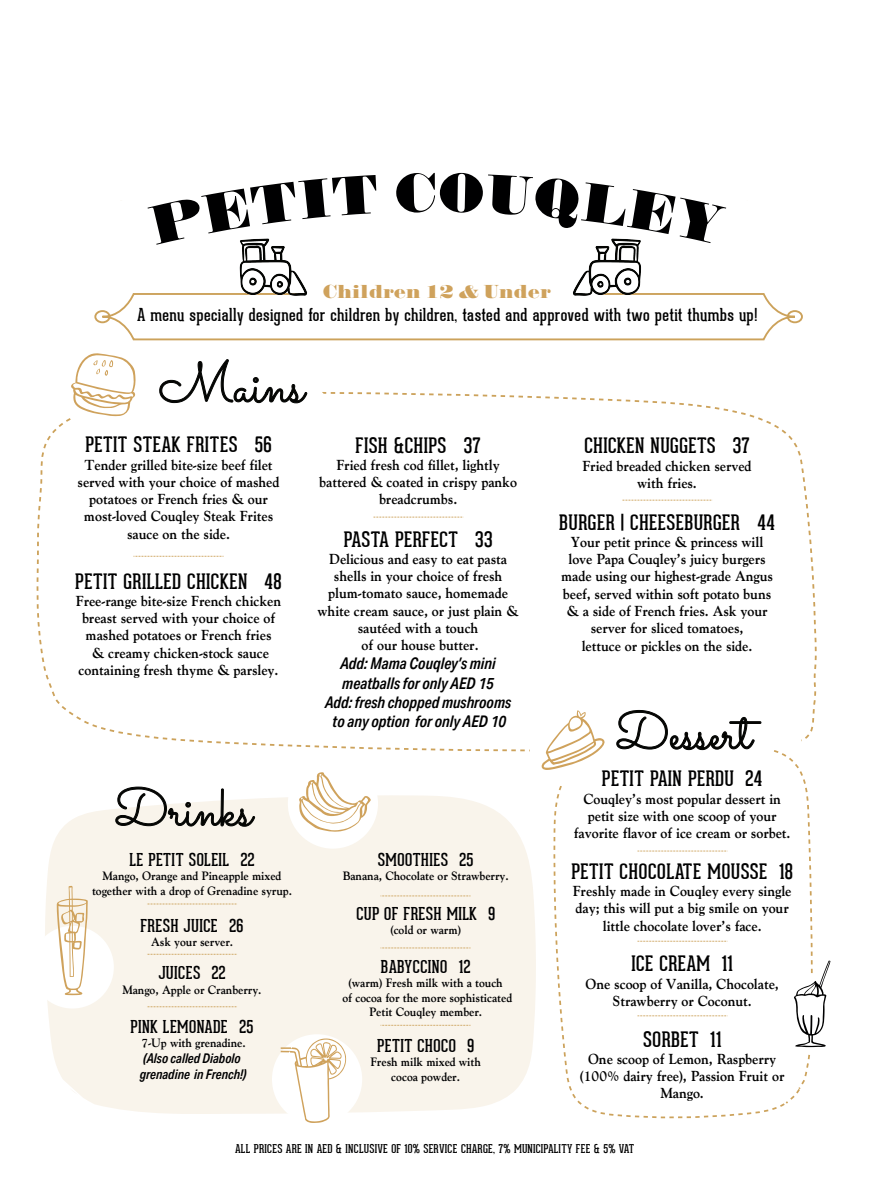
<style>
.page{position:relative;width:869px;height:1191px;background:#fff}
.page>*{position:absolute;margin:0;border:0;box-sizing:border-box;transform-origin:0 0}
.t1{font:56px "Sacramento";color:#040503}
.t2{font:52.85px "Sacramento";color:#040503}
.t3{font:20.82px "Geared Slab";letter-spacing:.02em;color:#000001}
.t4{font:18.2px "Falstaff";color:#cfa25c}
.t5{font:17.5px "Geared Slab";letter-spacing:.02em;color:#000001}
.t6{font:17.32px "Geared Slab";letter-spacing:.02em;color:#000001}
.t7{font:15.92px/19.2px "Aktiv Grotesk VF Trial";color:#000001;text-align:center}
.t8{font:700 14.35px/17.3px "Goudy Old Style Cg ATT";color:#000001;text-align:center}
.t9{font:13.3px/16.1px "Aktiv Grotesk VF Trial";color:#000001}
.t10{font:700 12.08px/14.3px "Goudy Old Style Cg ATT";color:#000001;text-align:center}
.t11{font:11.9px "Geared Slab";letter-spacing:.02em;color:#000001}
</style>
<div class="page">
<div style="left:94px;top:310px;width:16px;height:13px;border:2px solid #cca25b;border-radius:50%"></div>
<div style="left:786px;top:310px;width:16px;height:13px;border:2px solid #cca25b;border-radius:50%"></div>
<svg style="left:100px;top:293px;width:696px;height:48px"></svg>
<svg style="left:147px;top:173px;width:580px;height:72px"></svg>
<img style="left:221px;top:235px;width:86px;height:62px">
<img style="left:572px;top:235px;width:87px;height:62px">
<svg style="left:36px;top:392px;width:781px;height:360px"></svg>
<div style="left:58px;top:340px;width:92px;height:92px;background:#fff;border-radius:50%"></div>
<svg style="left:71px;top:353px;width:65px;height:63px"></svg>
<svg style="left:147px;top:359px;width:181px;height:50px"></svg>
<svg style="left:621px;top:499px;width:91px;height:2px"></svg>
<svg style="left:133px;top:556px;width:91px;height:1px"></svg>
<svg style="left:373px;top:516px;width:90px;height:2px"></svg>
<div style="left:45px;top:795px;width:490px;height:319px;background:#f9f4eb"></div>
<div style="left:272px;top:1034px;width:90px;height:90px;background:#fff;border-radius:50%"></div>
<svg style="left:280px;top:1038px;width:66px;height:85px"></svg>
<div style="left:31px;top:925px;width:83px;height:83px;background:#fff;border-radius:50%"></div>
<svg style="left:57px;top:885px;width:31px;height:110px"></svg>
<div style="left:288px;top:758px;width:90px;height:90px;background:#fff;border-radius:50%"></div>
<svg style="left:299px;top:772px;width:72px;height:60px"></svg>
<svg style="left:115px;top:786px;width:140px;height:44px"></svg>
<svg style="left:552px;top:593px;width:261px;height:526px"></svg>
<div style="left:529px;top:705px;width:82px;height:82px;background:#fff;border-radius:50%"></div>
<svg style="left:541px;top:709px;width:232px;height:61px"></svg>
<div style="left:773px;top:973px;width:79px;height:79px;background:#fff;border-radius:50%"></div>
<svg style="left:793px;top:960px;width:37px;height:87px"></svg>
<svg style="left:637px;top:850px;width:90px;height:1px"></svg>
<svg style="left:637px;top:940px;width:90px;height:2px"></svg>
<svg style="left:637px;top:1015px;width:90px;height:1px"></svg>
<svg style="left:147px;top:903px;width:90px;height:1px"></svg>
<svg style="left:147px;top:953px;width:90px;height:2px"></svg>
<svg style="left:147px;top:1006px;width:90px;height:1px"></svg>
<svg style="left:380px;top:895px;width:91px;height:1px"></svg>
<svg style="left:380px;top:947px;width:91px;height:1px"></svg>
<svg style="left:380px;top:1024px;width:91px;height:2px"></svg>
<p class="t4" style="left:323px;top:280px;width:229px">Children 12 &amp; Under</p>
<p class="t5" style="left:137px;top:304px;width:621px">A menu specially designed for children by children, tasted and approved with two petit thumbs up!</p>
<h1 class="t1" style="left:159px;top:349px;width:146px">Mains</h1>
<h3 class="t3" style="left:85px;top:432px;width:188px">PETIT STEAK FRITES 56</h3>
<p class="t8" style="left:78px;top:456px;width:203px">Tender grilled bite-size beef filet served with your choice of mashed potatoes or French fries &amp; our most-loved Couqley Steak Frites sauce on the side.</p>
<h3 class="t3" style="left:75px;top:568px;width:208px">PETIT GRILLED CHICKEN 48</h3>
<p class="t8" style="left:76px;top:592px;width:207px">Free-range bite-size French chicken breast served with your choice of mashed potatoes or French fries<br>&amp; creamy chicken-stock sauce containing fresh thyme &amp; parsley.</p>
<h3 class="t3" style="left:355px;top:432px;width:127px">FISH &amp;CHIPS 37</h3>
<p class="t8" style="left:319px;top:456px;width:199px">Fried fresh cod fillet, lightly battered &amp; coated in crispy panko breadcrumbs.</p>
<h3 class="t3" style="left:343px;top:526px;width:150px">PASTA PERFECT 33</h3>
<p class="t8" style="left:317px;top:550px;width:202px">Delicious and easy to eat pasta shells in your choice of fresh plum-tomato sauce, homemade white cream sauce, or just plain &amp; sautéed with a touch<br>of our house butter.</p>
<p class="t7" style="left:325px;top:654px;width:187px">Add: Mama Couqley’s mini meatballs for only AED 15<br>Add: fresh chopped mushrooms to any option for only AED 10</p>
<h2 class="t2" style="left:114px;top:776px;width:139px">Drinks</h2>
<p class="t6" style="left:129px;top:849px;width:126px">LE PETIT SOLEIL 22</p>
<p class="t10" style="left:92px;top:869px;width:201px">Mango, Orange and Pineapple mixed together with a drop of Grenadine syrup.</p>
<p class="t6" style="left:140px;top:915px;width:104px">FRESH JUICE 26</p>
<p class="t10" style="left:151px;top:934px;width:84px">Ask your server.</p>
<p class="t6" style="left:158px;top:962px;width:69px">JUICES 22</p>
<p class="t10" style="left:122px;top:982px;width:140px">Mango, Apple or Cranberry.</p>
<p class="t6" style="left:130px;top:1016px;width:124px">PINK LEMONADE 25</p>
<p class="t10" style="left:141px;top:1035px;width:106px">7-Up with grenadine.</p>
<p class="t9" style="left:140px;top:1050px;width:108px">(Also called Diabolo grenadine in French!)</p>
<p class="t6" style="left:377px;top:849px;width:97px">SMOOTHIES 25</p>
<p class="t10" style="left:342px;top:869px;width:167px">Banana, Chocolate or Strawberry.</p>
<p class="t6" style="left:356px;top:903px;width:140px">CUP OF FRESH MILK 9</p>
<p class="t10" style="left:390px;top:922px;width:72px">(cold or warm)</p>
<p class="t6" style="left:381px;top:956px;width:91px">BABYCCINO 12</p>
<p class="t10" style="left:342px;top:976px;width:171px">(warm) Fresh milk with a touch<br>of cocoa for the more sophisticated<br>Petit Couqley member.</p>
<p class="t6" style="left:377px;top:1035px;width:98px">PETIT CHOCO 9</p>
<p class="t10" style="left:370px;top:1055px;width:112px">Fresh milk mixed with cocoa powder.</p>
<h3 class="t3" style="left:584px;top:433px;width:167px">CHICKEN NUGGETS 37</h3>
<p class="t8" style="left:582px;top:457px;width:170px">Fried breaded chicken served with fries.</p>
<h3 class="t3" style="left:559px;top:509px;width:217px">BURGER | CHEESEBURGER 44</h3>
<p class="t8" style="left:561px;top:533px;width:213px">Your petit prince &amp; princess will love Papa Couqley’s juicy burgers made using our highest-grade Angus beef, served within soft potato buns &amp; a side of French fries. Ask your server for sliced tomatoes,<br>lettuce or pickles on the side.</p>
<h2 class="t2" style="left:615px;top:699px;width:137px">Dessert</h2>
<h3 class="t3" style="left:601px;top:766px;width:162px">PETIT PAIN PERDU 24</h3>
<p class="t8" style="left:573px;top:790px;width:218px">Couqley’s most popular dessert in petit size with one scoop of your favorite flavor of ice cream or sorbet.</p>
<h3 class="t3" style="left:571px;top:858px;width:223px">PETIT CHOCOLATE MOUSSE 18</h3>
<p class="t8" style="left:572px;top:882px;width:220px">Freshly made in Couqley every single day; this will put a big smile on your little chocolate lover’s face.</p>
<h3 class="t3" style="left:631px;top:951px;width:103px">ICE CREAM 11</h3>
<p class="t8" style="left:585px;top:975px;width:194px">One scoop of Vanilla, Chocolate,<br>Strawberry or Coconut.</p>
<h3 class="t3" style="left:642px;top:1026px;width:80px">SORBET 11</h3>
<p class="t8" style="left:579px;top:1050px;width:206px">One scoop of Lemon, Raspberry (100% dairy free), Passion Fruit or<br>Mango.</p>
<p class="t11" style="left:235px;top:1141px;width:400px">ALL PRICES ARE IN AED &amp; INCLUSIVE OF 10% SERVICE CHARGE, 7% MUNICIPALITY FEE &amp; 5% VAT</p>
</div>
